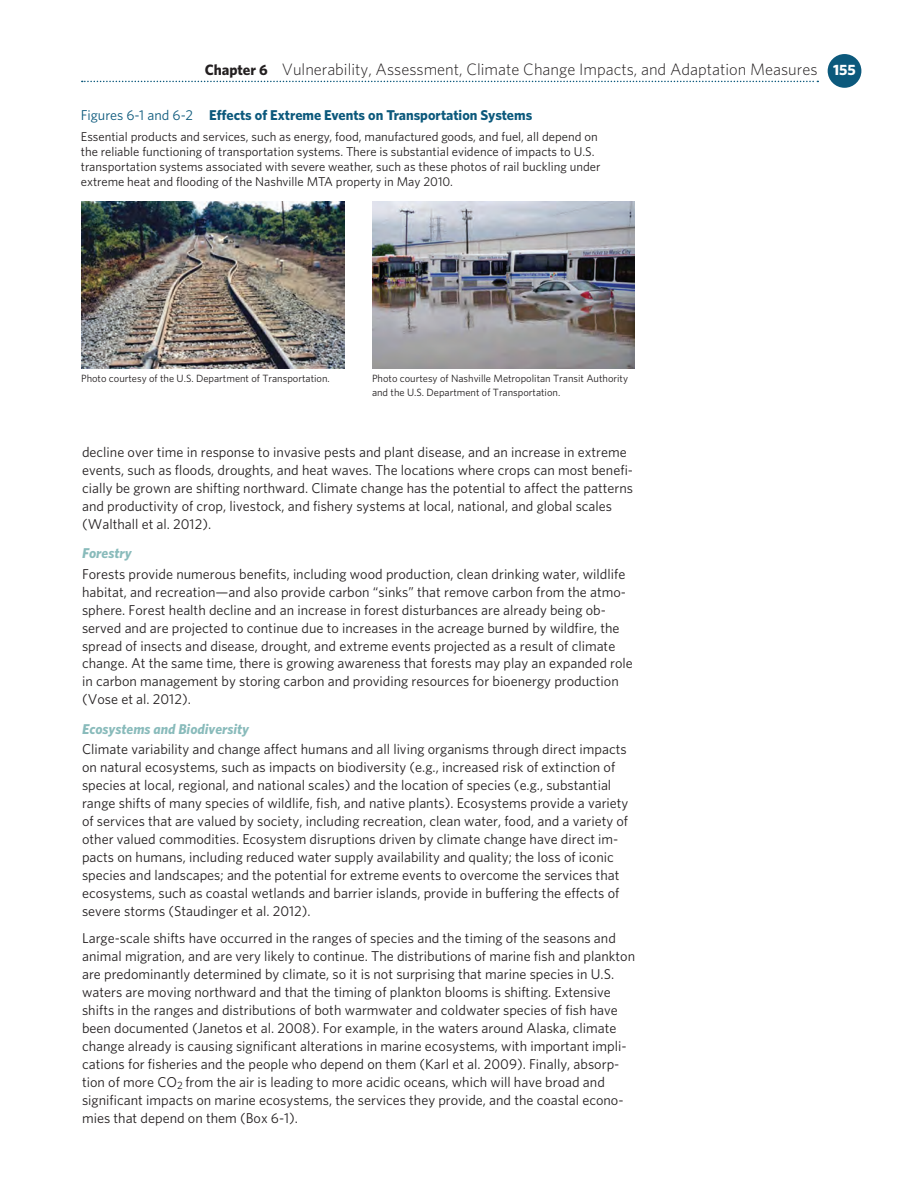
<style>
.page{position:relative;width:918px;height:1188px;background:#fff}
.page>*{position:absolute;margin:0;border:0;box-sizing:border-box;transform-origin:0 0}
.t1{font:300 16.5px "Whitney";color:#231f20}
.t2{font:14.25px/18px "Whitney";color:#231f20}
.t3{font:700 14.25px "Whitney";color:#0c597c}
.t4{font:italic 700 14.25px "Whitney";color:#89bbbb}
.t5{font:12.75px/15px "Whitney";color:#231f20}
.t6{font:10.5px/13.5px "Whitney";color:#231f20}
.s1{font-weight:700;font-size:15px}
.s2{font-weight:700;font-size:15px;color:#fff}
.s3{font-weight:400}
</style>
<div class="page">
<div style="left:828px;top:54px;width:33px;height:34px;background:#0c597c;border-radius:50%"></div>
<svg style="left:82px;top:81px;width:736px;height:1px"></svg>
<img style="left:81px;top:201px;width:263px;height:167px">
<img style="left:372px;top:201px;width:262px;height:167px">
<p class="t1" style="left:205px;top:59px;width:653px"><span class="s1">Chapter 6</span> Vulnerability, Assessment, Climate Change Impacts, and Adaptation Measures <span class="s2">155</span></p>
<p class="t3" style="left:81px;top:105px;width:453px"><span class="s3">Figures 6-1 and 6-2</span> Effects of Extreme Events on Transportation Systems</p>
<p class="t5" style="left:81px;top:129px;width:521px">Essential products and services, such as energy, food, manufactured goods, and fuel, all depend on the reliable functioning of transportation systems. There is substantial evidence of impacts to U.S. transportation systems associated with severe weather, such as these photos of rail buckling under extreme heat and flooding of the Nashville MTA property in May 2010.</p>
<p class="t6" style="left:81px;top:372px;width:250px">Photo courtesy of the U.S. Department of Transportation.</p>
<p class="t6" style="left:372px;top:372px;width:258px">Photo courtesy of Nashville Metropolitan Transit Authority and the U.S. Department of Transportation.</p>
<p class="t2" style="left:82px;top:443px;width:553px">decline over time in response to invasive pests and plant disease, and an increase in extreme events, such as floods, droughts, and heat waves. The locations where crops can most benefi&shy;cially be grown are shifting northward. Climate change has the potential to affect the patterns and productivity of crop, livestock, and fishery systems at local, national, and global scales (Walthall et al. 2012).</p>
<p class="t4" style="left:82px;top:544px;width:51px">Forestry</p>
<p class="t2" style="left:82px;top:564px;width:552px">Forests provide numerous benefits, including wood production, clean drinking water, wildlife habitat, and recreation—and also provide carbon “sinks” that remove carbon from the atmo&shy;sphere. Forest health decline and an increase in forest disturbances are already being ob&shy;served and are projected to continue due to increases in the acreage burned by wildfire, the spread of insects and disease, drought, and extreme events projected as a result of climate change. At the same time, there is growing awareness that forests may play an expanded role in carbon management by storing carbon and providing resources for bioenergy production (Vose et al. 2012).</p>
<p class="t4" style="left:82px;top:719px;width:169px">Ecosystems and Biodiversity</p>
<p class="t2" style="left:82px;top:740px;width:548px">Climate variability and change affect humans and all living organisms through direct impacts on natural ecosystems, such as impacts on biodiversity (e.g., increased risk of extinction of species at local, regional, and national scales) and the location of species (e.g., substantial range shifts of many species of wildlife, fish, and native plants). Ecosystems provide a variety of services that are valued by society, including recreation, clean water, food, and a variety of other valued commodities. Ecosystem disruptions driven by climate change have direct im&shy;pacts on humans, including reduced water supply availability and quality; the loss of iconic species and landscapes; and the potential for extreme events to overcome the services that ecosystems, such as coastal wetlands and barrier islands, provide in buffering the effects of severe storms (Staudinger et al. 2012).</p>
<p class="t2" style="left:82px;top:928px;width:555px">Large-scale shifts have occurred in the ranges of species and the timing of the seasons and animal migration, and are very likely to continue. The distributions of marine fish and plankton are predominantly determined by climate, so it is not surprising that marine species in U.S. waters are moving northward and that the timing of plankton blooms is shifting. Extensive shifts in the ranges and distributions of both warmwater and coldwater species of fish have been documented (Janetos et al. 2008). For example, in the waters around Alaska, climate change already is causing significant alterations in marine ecosystems, with important impli&shy;cations for fisheries and the people who depend on them (Karl et al. 2009). Finally, absorp&shy;tion of more CO<sub>2</sub> from the air is leading to more acidic oceans, which will have broad and significant impacts on marine ecosystems, the services they provide, and the coastal econo&shy;mies that depend on them (Box 6-1).</p>
</div>
